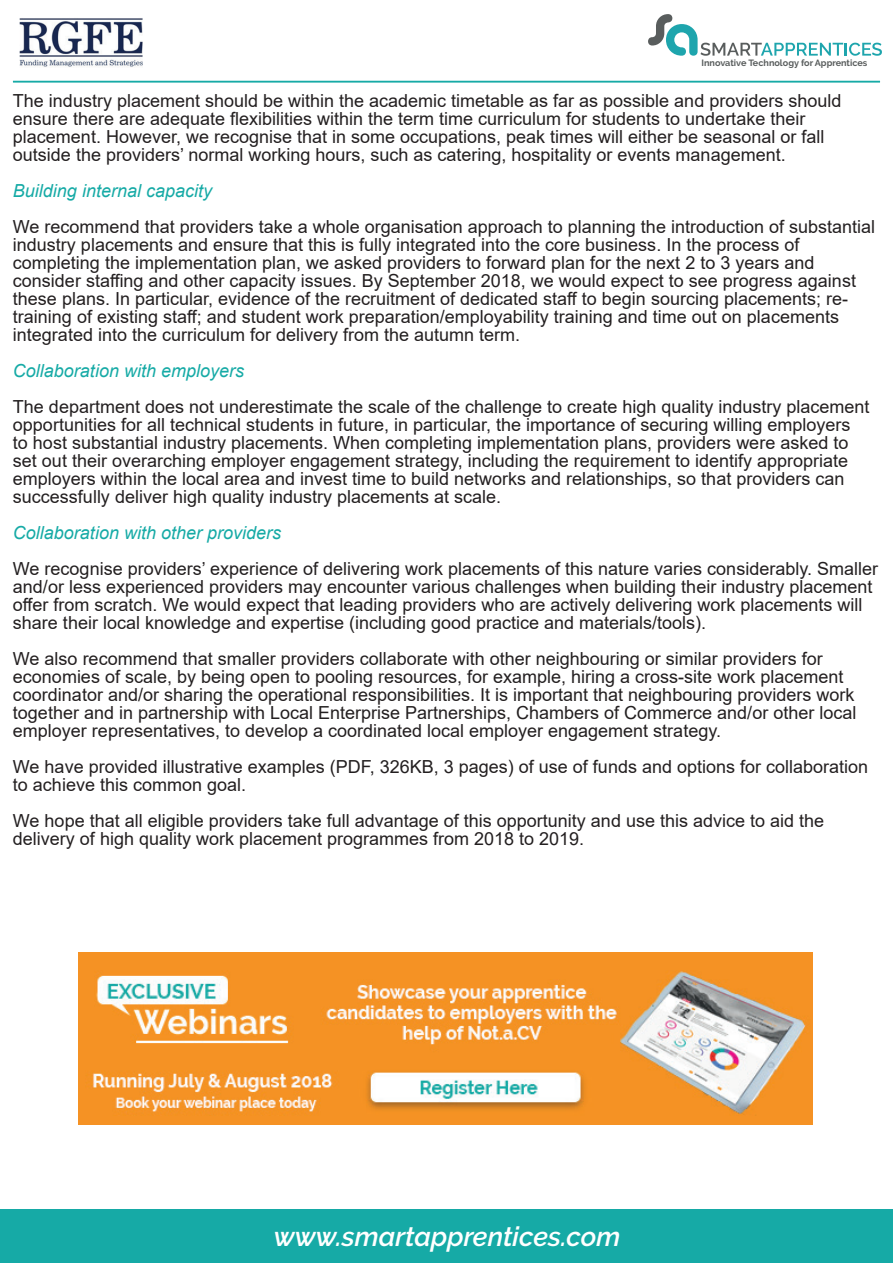
<style>
.page{position:relative;width:893px;height:1263px;background:#fff}
.page>*{position:absolute;margin:0;border:0;box-sizing:border-box;transform-origin:0 0}
.t1{font:italic 600 27px "Raleway";color:#fff}
.t2{font:18px/18px "Arial";color:#231f20}
.t3{font:italic 18px "Arial";color:#16aaa6}
.t4{font:700 9px "Raleway";color:#595d5d}
</style>
<div class="page">
<div style="left:1px;top:1209px;width:892px;height:53px;background:#16aaa6"></div>
<svg style="left:648px;top:14px;width:234px;height:42px"></svg>
<img style="left:19px;top:18px;width:123px;height:49px">
<hr style="left:13px;top:81px;width:867px;height:1px;background:#16aaa6">
<img style="left:79px;top:952px;width:734px;height:173px">
<p class="t4" style="left:701px;top:58px;width:167px">Innovative Technology for Apprentices</p>
<p class="t2" style="left:13px;top:91px;width:830px">The industry placement should be within the academic timetable as far as possible and providers should ensure there are adequate flexibilities within the term time curriculum for students to undertake their placement. However, we recognise that in some occupations, peak times will either be seasonal or fall outside the providers’ normal working hours, such as catering, hospitality or events management.</p>
<p class="t3" style="left:13px;top:179px;width:201px">Building internal capacity</p>
<p class="t2" style="left:13px;top:217px;width:864px">We recommend that providers take a whole organisation approach to planning the introduction of substantial industry placements and ensure that this is fully integrated into the core business. In the process of completing the implementation plan, we asked providers to forward plan for the next 2 to 3 years and consider staffing and other capacity issues. By September 2018, we would expect to see progress against these plans. In particular, evidence of the recruitment of dedicated staff to begin sourcing placements; re&shy;training of existing staff; and student work preparation/employability training and time out on placements integrated into the curriculum for delivery from the autumn term.</p>
<p class="t3" style="left:13px;top:359px;width:233px">Collaboration with employers</p>
<p class="t2" style="left:13px;top:397px;width:858px">The department does not underestimate the scale of the challenge to create high quality industry placement opportunities for all technical students in future, in particular, the importance of securing willing employers to host substantial industry placements. When completing implementation plans, providers were asked to set out their overarching employer engagement strategy, including the requirement to identify appropriate employers within the local area and invest time to build networks and relationships, so that providers can successfully deliver high quality industry placements at scale.</p>
<p class="t3" style="left:13px;top:521px;width:270px">Collaboration with other providers</p>
<p class="t2" style="left:13px;top:559px;width:867px">We recognise providers’ experience of delivering work placements of this nature varies considerably. Smaller and/or less experienced providers may encounter various challenges when building their industry placement offer from scratch. We would expect that leading providers who are actively delivering work placements will share their local knowledge and expertise (including good practice and materials/tools).</p>
<p class="t2" style="left:13px;top:649px;width:845px">We also recommend that smaller providers collaborate with other neighbouring or similar providers for economies of scale, by being open to pooling resources, for example, hiring a cross-site work placement coordinator and/or sharing the operational responsibilities. It is important that neighbouring providers work together and in partnership with Local Enterprise Partnerships, Chambers of Commerce and/or other local employer representatives, to develop a coordinated local employer engagement strategy.</p>
<p class="t2" style="left:13px;top:757px;width:857px">We have provided illustrative examples (PDF, 326KB, 3 pages) of use of funds and options for collaboration to achieve this common goal.</p>
<p class="t2" style="left:13px;top:811px;width:813px">We hope that all eligible providers take full advantage of this opportunity and use this advice to aid the delivery of high quality work placement programmes from 2018 to 2019.</p>
<h1 class="t1" style="left:274px;top:1221px;width:348px">www.smartapprentices.com</h1>
</div>
